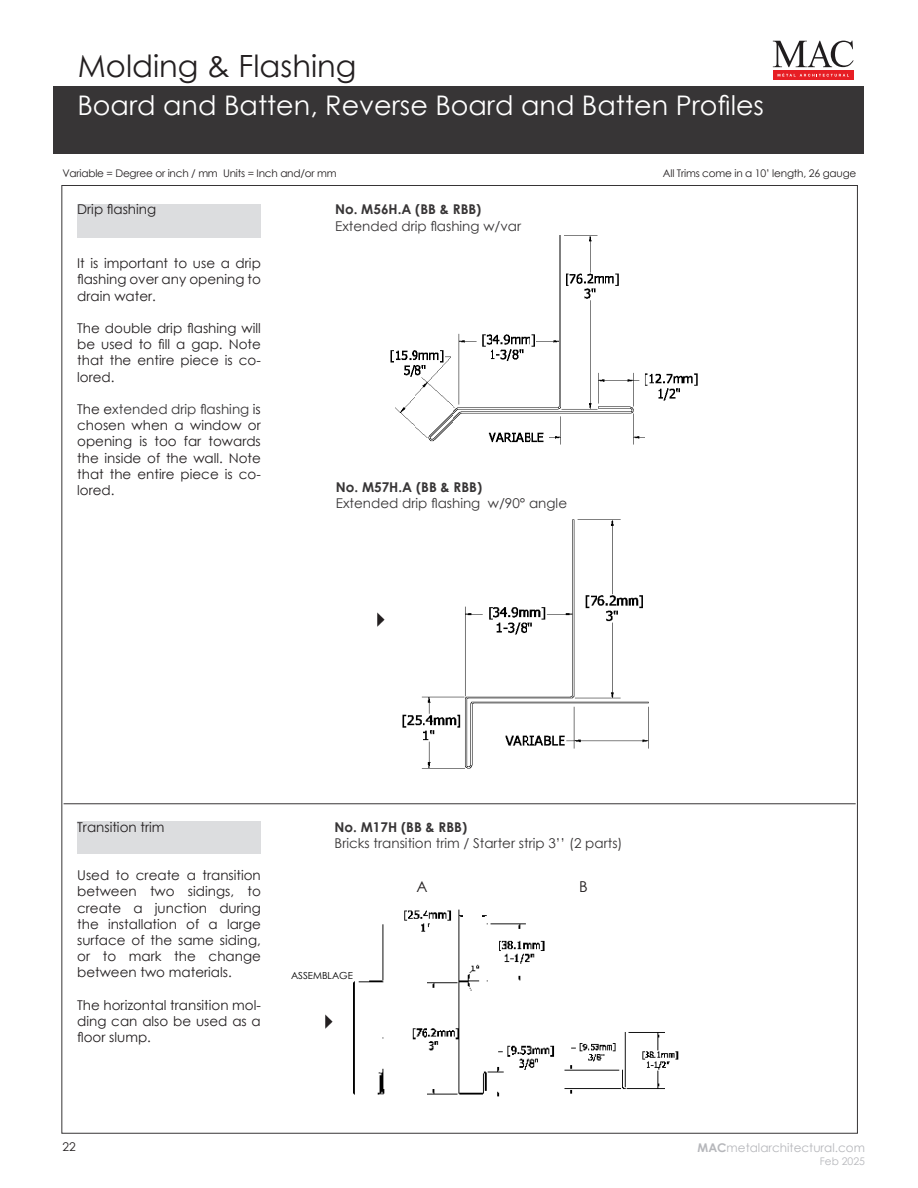
<style>
.page{position:relative;width:918px;height:1188px;background:#fff}
.page>*{position:absolute;margin:0;border:0;box-sizing:border-box;transform-origin:0 0}
.t1{font:30.6px "Century Gothic";color:#231f20}
.t2{font:27px "Century Gothic";color:#fff}
.t3{font:15px "Century Gothic";color:#231f20}
.t4{font:13.5px/16.2px "Century Gothic";color:#231f20;text-align:justify}
.t5{font:13.5px "Century Gothic";color:#373536}
.t6{font:700 13.5px "Century Gothic";color:#373536}
.t7{font:12px "Century Gothic";color:#b6b7bb}
.t8{font:12px "Century Gothic";color:#231f20}
.t9{font:10.5px "Century Gothic";letter-spacing:-.02em;color:#231f20}
.t10{font:10.5px "Century Gothic";color:#b6b7bb}
.t11{font:9.75px "Century Gothic";color:#000001}
.s1{color:#373536}
.s2{font-weight:700}
</style>
<div class="page">
<svg style="left:773px;top:41px;width:81px;height:26px"></svg>
<div style="left:773px;top:71px;width:81px;height:9px;background:#e71e24"></div>
<svg style="left:778px;top:73px;width:71px;height:4px"></svg>
<img style="left:390px;top:236px;width:308px;height:209px">
<hr style="left:64px;top:803px;width:792px;height:1px;background:#373536">
<div style="left:54px;top:86px;width:810px;height:68px;background:#373536"></div>
<div style="left:77px;top:204px;width:184px;height:33px;background:#dcdddf"></div>
<img style="left:354px;top:909px;width:325px;height:188px">
<img style="left:325px;top:1014px;width:8px;height:15px">
<div style="left:77px;top:822px;width:184px;height:32px;background:#dcdddf"></div>
<img style="left:402px;top:519px;width:247px;height:249px">
<img style="left:377px;top:612px;width:8px;height:15px">
<h1 class="t1" style="left:78px;top:53px;width:280px">Molding &amp; Flashing</h1>
<h2 class="t2" style="left:77px;top:87px;width:688px">Board and Batten, Reverse Board and Batten Profiles</h2>
<p class="t9" style="left:63px;top:170px;width:276px">Variable = Degree or inch / mm Units = Inch and/or mm</p>
<p class="t9" style="left:663px;top:170px;width:195px">All Trims come in a 10’ length, 26 gauge</p>
<p class="t6" style="left:335px;top:204px;width:148px">No. M56H.A (BB &amp; RBB)</p>
<p class="t5" style="left:335px;top:216px;width:188px">Extended drip flashing w/var</p>
<p class="t4" style="left:77px;top:201px;width:81px">Drip flashing</p>
<p class="t4" style="left:77px;top:208px;width:92px">Coin extérieur</p>
<p class="t4" style="left:77px;top:256px;width:185px">It is important to use a drip flashing over any opening to drain water.</p>
<p class="t4" style="left:77px;top:320px;width:185px">The double drip flashing will be used to fill a gap. Note that the entire piece is co&shy;lored.</p>
<p class="t4" style="left:77px;top:402px;width:185px">The e<span class="s1">xtended drip flashing</span> is chosen when a window or opening is too far towards the inside of the wall. Note that the entire piece is co&shy;lored.</p>
<p class="t6" style="left:336px;top:482px;width:148px">No. M57H.A (BB &amp; RBB)</p>
<p class="t5" style="left:336px;top:494px;width:233px">Extended drip flashing w/90° angle</p>
<p class="t4" style="left:77px;top:820px;width:89px">Transition trim</p>
<p class="t4" style="left:77px;top:868px;width:185px">Used to create a transition between two sidings, to create a junction during the installation of a large surface of the same siding, or to mark the change between two materials.</p>
<p class="t4" style="left:77px;top:998px;width:185px">The horizontal transition mol&shy;ding can also be used as a floor slump.</p>
<p class="t6" style="left:335px;top:822px;width:134px">No. M17H (BB &amp; RBB)</p>
<p class="t5" style="left:335px;top:837px;width:289px">Bricks transition trim / Starter strip 3’’ (2 parts)</p>
<p class="t3" style="left:579px;top:881px;width:10px">B</p>
<p class="t3" style="left:417px;top:881px;width:13px">A</p>
<p class="t11" style="left:291px;top:971px;width:63px">ASSEMBLAGE</p>
<p class="t8" style="left:63px;top:1142px;width:15px">22</p>
<p class="t7" style="left:698px;top:1141px;width:169px"><span class="s2">MAC</span>metalarchitectural.com</p>
<p class="t10" style="left:820px;top:1156px;width:47px">Feb 2025</p>
</div>
